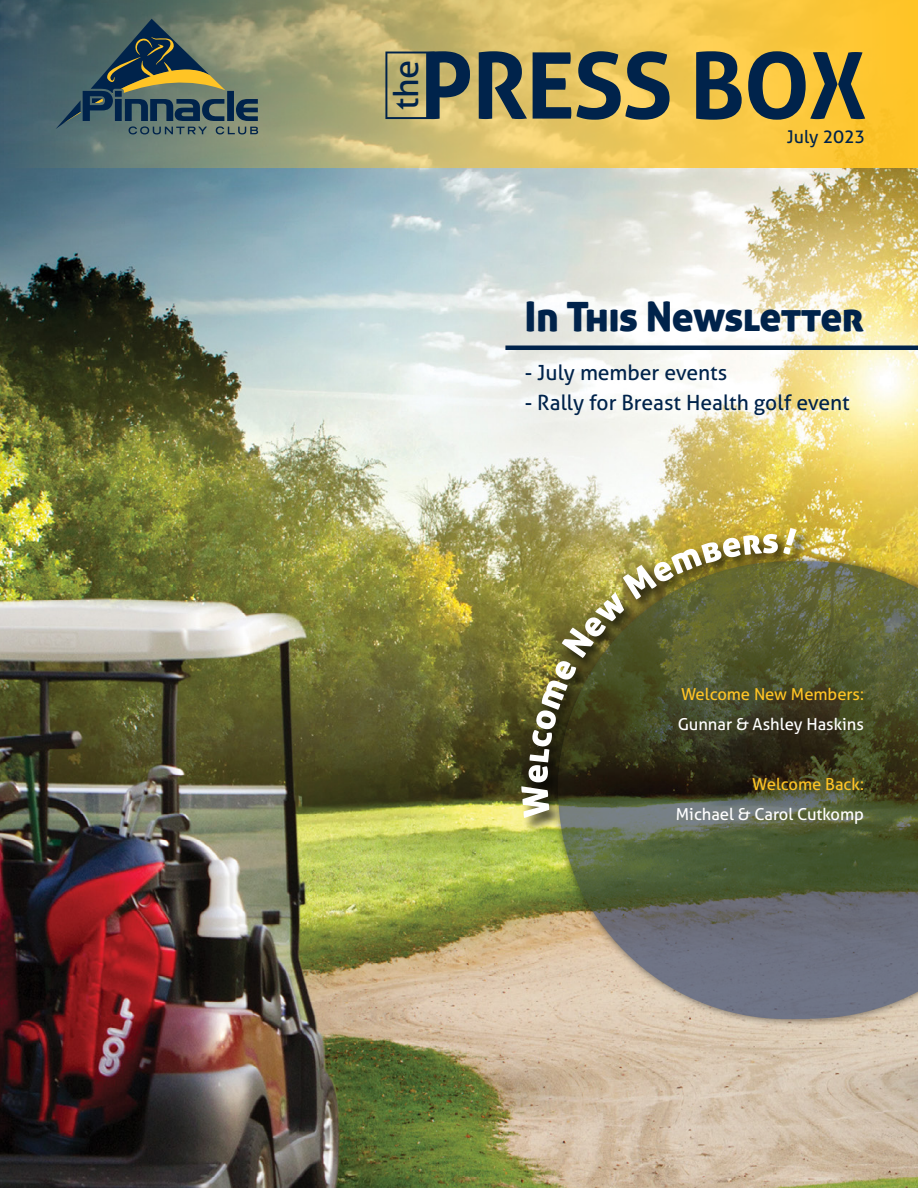
<style>
.page{position:relative;width:918px;height:1188px;background:#fff}
.page>*{position:absolute;margin:0;border:0;box-sizing:border-box;transform-origin:0 0}
.t1{font:40.5px "Aller Display";letter-spacing:-.015em;color:#00234b}
.t2{font:34.05px "Aller";color:#00234b}
.t3{font:21px "Aller";color:#00234b}
.t4{font:17.7px "Aller";color:#00234b}
.t5{font:16.5px "Aller";color:#fff}
.t6{font:16.5px "Aller";color:#ffc425}
</style>
<div class="page">
<img style="left:0;top:167px;width:918px;height:1021px">
<hr style="left:505px;top:346px;width:413px;height:4px;background:#00234b">
<svg style="left:0;top:0;width:918px;height:167px;background:#c1ad5f"></svg>
<svg style="left:385px;top:51px;width:85px;height:68px;background:#838465"></svg>
<svg style="left:479px;top:51px;width:48px;height:68px;background:#576157"></svg>
<svg style="left:533px;top:52px;width:38px;height:67px;background:#4f5a52"></svg>
<svg style="left:577px;top:51px;width:93px;height:69px;background:#767554"></svg>
<svg style="left:696px;top:51px;width:46px;height:69px;background:#4f584b"></svg>
<svg style="left:748px;top:51px;width:117px;height:69px;background:#827843"></svg>
<svg style="left:55px;top:19px;width:203px;height:115px;background:#576961"></svg>
<img style="left:521px;top:528px;width:275px;height:290px">
<div style="left:550px;top:553px;width:368px;height:474px;background:#000;opacity:.75"></div>
<svg style="left:558px;top:561px;width:360px;height:458px;background:#616449"></svg>
<h2 class="t2" style="left:385px;top:110px;width:51px;rotate:-90deg">eht</h2>
<p class="t4" style="left:787px;top:126px;width:80px">July 2023</p>
<h1 class="t1" style="left:525px;top:291px;width:341px">In This Newsletter</h1>
<p class="t3" style="left:525px;top:359px;width:204px">- July member events</p>
<p class="t3" style="left:525px;top:389px;width:326px">- Rally for Breast Health golf event</p>
<p class="t6" style="left:681px;top:684px;width:184px">Welcome New Members:</p>
<p class="t5" style="left:678px;top:714px;width:188px">Gunnar &amp; Ashley Haskins</p>
<p class="t6" style="left:752px;top:774px;width:113px">Welcome Back:</p>
<p class="t5" style="left:676px;top:804px;width:190px">Michael &amp; Carol Cutkomp</p>
</div>
